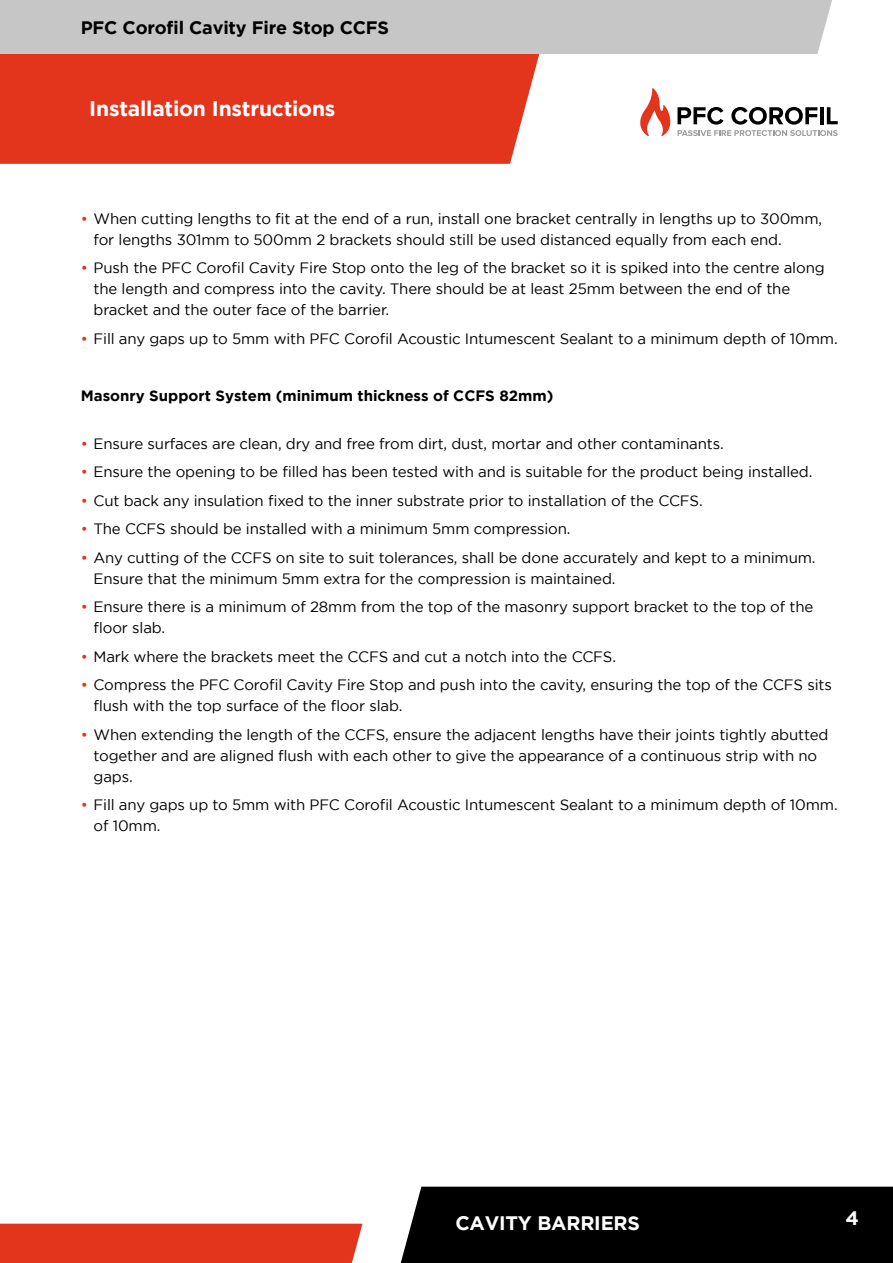
<style>
.page{position:relative;width:893px;height:1263px;background:#fff}
.page>*{position:absolute;margin:0;border:0;box-sizing:border-box;transform-origin:0 0}
.t1{font:700 21px "Gotham";letter-spacing:-.01em;color:#fff}
.t2{font:700 19.5px "Gotham";letter-spacing:-.01em;color:#fff}
.t3{font:700 18px "Gotham";letter-spacing:-.01em;color:#000}
.t4{font:15px/21px "Gotham";letter-spacing:-.01em;color:#000}
.t5{font:700 15px "Gotham";color:#000}
.s1{font-weight:400;font-size:15px;color:#e3341c}
.s2{color:#e3341c}
</style>
<div class="page">
<div style="left:0;top:1224px;width:362px;height:39px;background:#e3341c"></div>
<div style="left:400px;top:1187px;width:493px;height:76px;background:#000"></div>
<div style="left:0;top:54px;width:540px;height:110px;background:#e3341c"></div>
<div style="left:0;top:0;width:832px;height:54px;background:#c6c6c6"></div>
<svg style="left:640px;top:88px;width:30px;height:48px"></svg>
<svg style="left:677px;top:107px;width:161px;height:29px"></svg>
<p class="t3" style="left:81px;top:17px;width:310px">PFC Corofil Cavity Fire Stop CCFS</p>
<h1 class="t1" style="left:77px;top:96px;width:260px"><span class="s1">•</span> Installation Instructions</h1>
<p class="t4" style="left:94px;top:208px;width:730px;text-indent:-13px"><span class="s2">•</span> When cutting lengths to fit at the end of a run, install one bracket centrally in lengths up to 300mm, for lengths 301mm to 500mm 2 brackets should still be used distanced equally from each end.</p>
<p class="t4" style="left:94px;top:257px;width:733px;text-indent:-13px"><span class="s2">•</span> Push the PFC Corofil Cavity Fire Stop onto the leg of the bracket so it is spiked into the centre along the length and compress into the cavity. There should be at least 25mm between the end of the bracket and the outer face of the barrier.</p>
<p class="t4" style="left:81px;top:328px;width:758px"><span class="s2">•</span> Fill any gaps up to 5mm with PFC Corofil Acoustic Intumescent Sealant to a minimum depth of 10mm.</p>
<p class="t5" style="left:81px;top:387px;width:474px">Masonry Support System (minimum thickness of CCFS 82mm)</p>
<p class="t4" style="left:81px;top:433px;width:644px"><span class="s2">•</span> Ensure surfaces are clean, dry and free from dirt, dust, mortar and other contaminants.</p>
<p class="t4" style="left:81px;top:461px;width:733px"><span class="s2">•</span> Ensure the opening to be filled has been tested with and is suitable for the product being installed.</p>
<p class="t4" style="left:81px;top:490px;width:623px"><span class="s2">•</span> Cut back any insulation fixed to the inner substrate prior to installation of the CCFS.</p>
<p class="t4" style="left:81px;top:518px;width:491px"><span class="s2">•</span> The CCFS should be installed with a minimum 5mm compression.</p>
<p class="t4" style="left:94px;top:547px;width:723px;text-indent:-13px"><span class="s2">•</span> Any cutting of the CCFS on site to suit tolerances, shall be done accurately and kept to a minimum.<br>Ensure that the minimum 5mm extra for the compression is maintained.</p>
<p class="t4" style="left:94px;top:596px;width:721px;text-indent:-13px"><span class="s2">•</span> Ensure there is a minimum of 28mm from the top of the masonry support bracket to the top of the floor slab.</p>
<p class="t4" style="left:81px;top:646px;width:537px"><span class="s2">•</span> Mark where the brackets meet the CCFS and cut a notch into the CCFS.</p>
<p class="t4" style="left:94px;top:674px;width:740px;text-indent:-13px"><span class="s2">•</span> Compress the PFC Corofil Cavity Fire Stop and push into the cavity, ensuring the top of the CCFS sits flush with the top surface of the floor slab.</p>
<p class="t4" style="left:94px;top:724px;width:736px;text-indent:-13px"><span class="s2">•</span> When extending the length of the CCFS, ensure the adjacent lengths have their joints tightly abutted together and are aligned flush with each other to give the appearance of a continuous strip with no gaps.</p>
<p class="t4" style="left:94px;top:794px;width:746px;text-indent:-13px"><span class="s2">•</span> Fill any gaps up to 5mm with PFC Corofil Acoustic Intumescent Sealant to a minimum depth of 10mm. of 10mm.</p>
<h2 class="t2" style="left:455px;top:1211px;width:186px">CAVITY BARRIERS</h2>
<h2 class="t2" style="left:845px;top:1207px;width:15px">4</h2>
</div>
